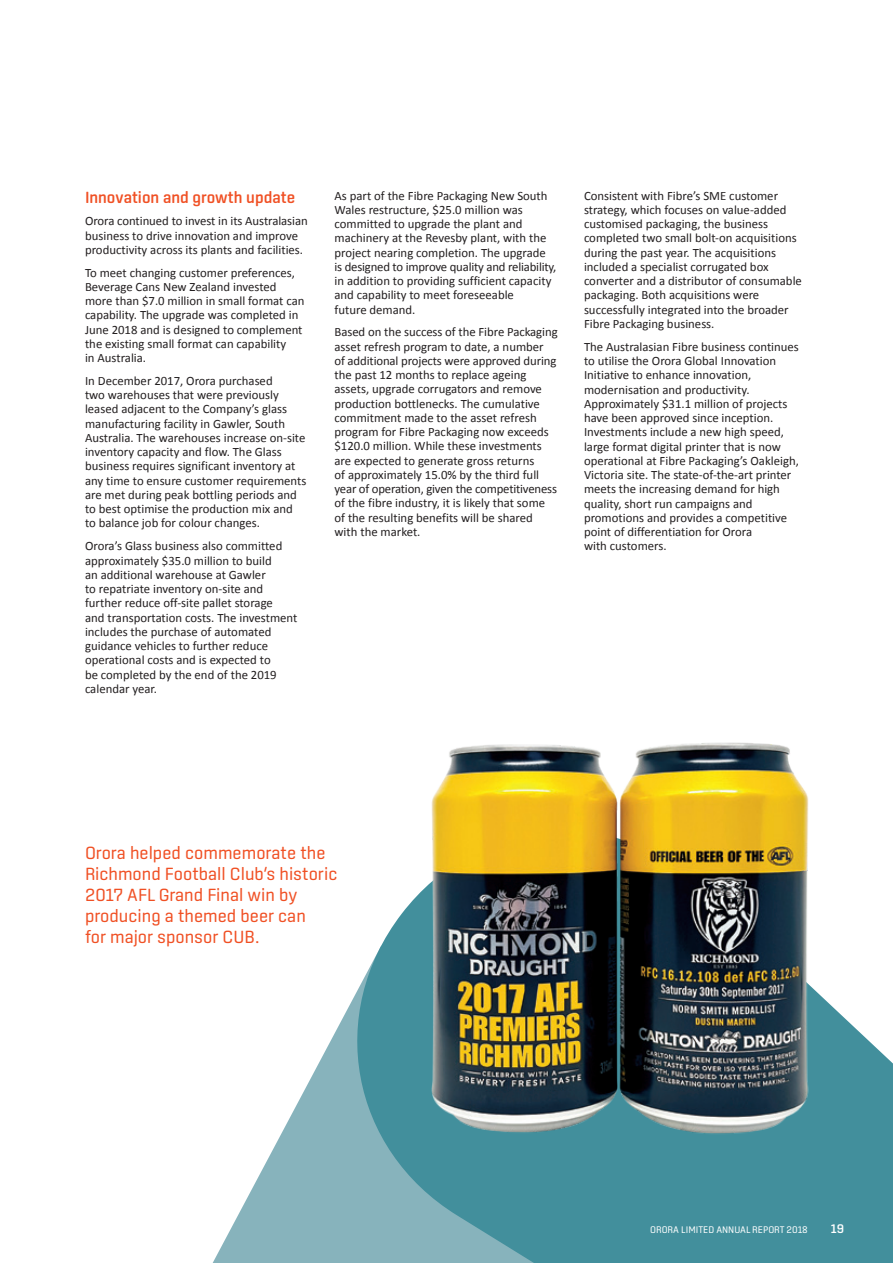
<style>
.page{position:relative;width:893px;height:1263px;background:#fff}
.page>*{position:absolute;margin:0;border:0;box-sizing:border-box;transform-origin:0 0}
.t1{font:18px/21px "Center";color:#f05024}
.t2{font:500 16.5px "Center";color:#f05024}
.t3{font:12.75px/14.2px "Calibri";color:#231f20}
.t4{font:500 12.75px "Center";color:#fff}
.t5{font:9.75px "Center";color:#fff}
</style>
<div class="page">
<svg style="left:213px;top:1053px;width:112px;height:210px"></svg>
<svg style="left:325px;top:1157px;width:568px;height:106px;background:#5197a3"></svg>
<img style="left:324px;top:742px;width:569px;height:415px">
<p class="t2" style="left:85px;top:187px;width:212px">Innovation and growth update</p>
<p class="t3" style="left:85px;top:214px;width:224px">Orora continued to invest in its Australasian business to drive innovation and improve productivity across its plants and facilities.</p>
<p class="t3" style="left:85px;top:265px;width:221px">To meet changing customer preferences, Beverage Cans New Zealand invested more than $7.0 million in small format can capability. The upgrade was completed in June 2018 and is designed to complement the existing small format can capability<br>in Australia.</p>
<p class="t3" style="left:85px;top:374px;width:223px">In December 2017, Orora purchased<br>two warehouses that were previously leased adjacent to the Company’s glass manufacturing facility in Gawler, South Australia. The warehouses increase on-site inventory capacity and flow. The Glass business requires significant inventory at any time to ensure customer requirements are met during peak bottling periods and to best optimise the production mix and to balance job for colour changes.</p>
<p class="t3" style="left:85px;top:539px;width:214px">Orora’s Glass business also committed approximately $35.0 million to build<br>an additional warehouse at Gawler<br>to repatriate inventory on-site and further reduce off-site pallet storage<br>and transportation costs. The investment includes the purchase of automated guidance vehicles to further reduce operational costs and is expected to<br>be completed by the end of the 2019 calendar year.</p>
<p class="t3" style="left:334px;top:188px;width:223px">As part of the Fibre Packaging New South Wales restructure, $25.0 million was committed to upgrade the plant and machinery at the Revesby plant, with the project nearing completion. The upgrade is designed to improve quality and reliability, in addition to providing sufficient capacity and capability to meet foreseeable<br>future demand.</p>
<p class="t3" style="left:334px;top:325px;width:225px">Based on the success of the Fibre Packaging asset refresh program to date, a number<br>of additional projects were approved during the past 12 months to replace ageing assets, upgrade corrugators and remove production bottlenecks. The cumulative commitment made to the asset refresh program for Fibre Packaging now exceeds $120.0 million. While these investments are expected to generate gross returns<br>of approximately 15.0% by the third full year of operation, given the competitiveness of the fibre industry, it is likely that some of the resulting benefits will be shared with the market.</p>
<p class="t3" style="left:584px;top:188px;width:219px">Consistent with Fibre’s SME customer strategy, which focuses on value-added customised packaging, the business completed two small bolt-on acquisitions during the past year. The acquisitions included a specialist corrugated box converter and a distributor of consumable packaging. Both acquisitions were successfully integrated into the broader Fibre Packaging business.</p>
<p class="t3" style="left:584px;top:339px;width:216px">The Australasian Fibre business continues to utilise the Orora Global Innovation Initiative to enhance innovation, modernisation and productivity.<br>Approximately $31.1 million of projects have been approved since inception.<br>Investments include a new high speed, large format digital printer that is now operational at Fibre Packaging’s Oakleigh, Victoria site. The state-of-the-art printer meets the increasing demand for high quality, short run campaigns and promotions and provides a competitive point of differentiation for Orora<br>with customers.</p>
<h1 class="t1" style="left:85px;top:841px;width:254px">Orora helped commemorate the<br>Richmond Football Club’s historic<br>2017 AFL Grand Final win by producing a themed beer can<br>for major sponsor CUB.</h1>
<p class="t5" style="left:650px;top:1224px;width:159px">ORORA LIMITED ANNUAL REPORT 2018</p>
<p class="t4" style="left:831px;top:1221px;width:15px">19</p>
</div>
